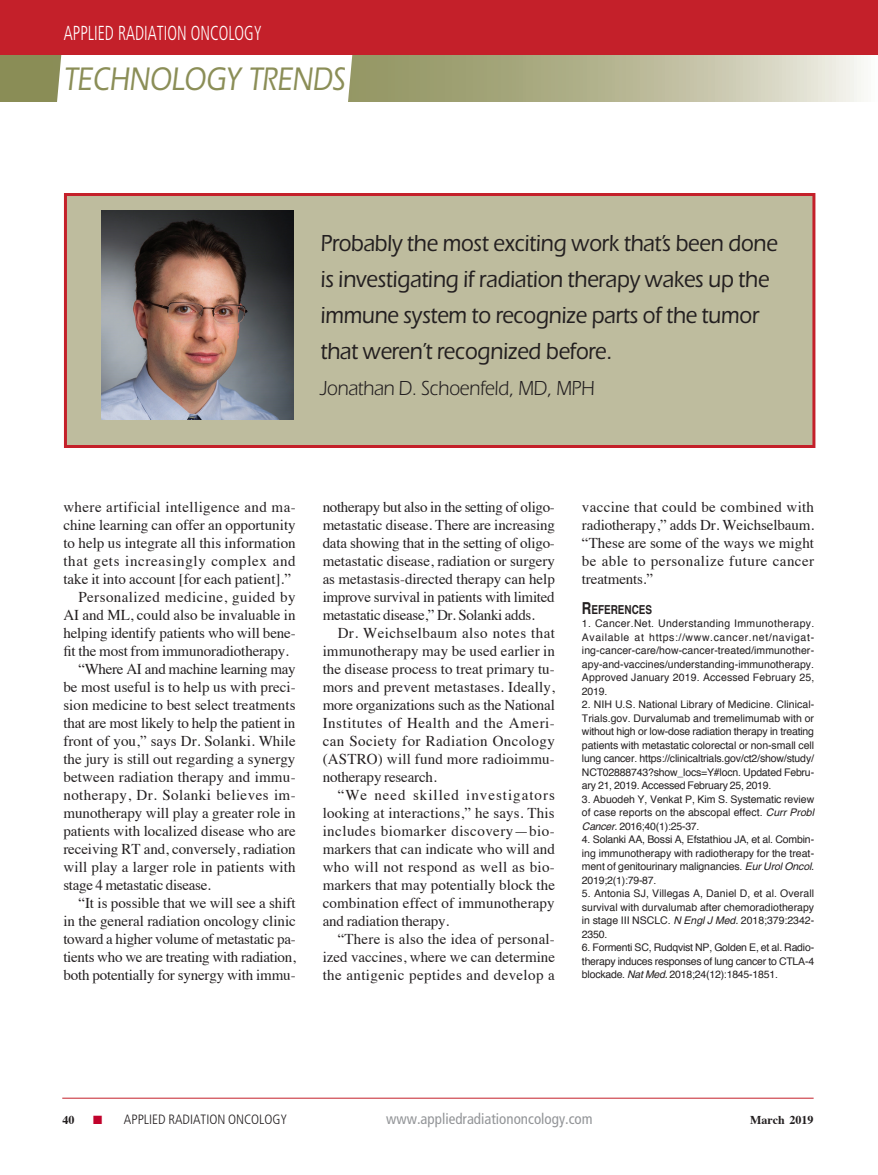
<style>
.page{position:relative;width:878px;height:1175px;background:#fff}
.page>*{position:absolute;margin:0;border:0;box-sizing:border-box;transform-origin:0 0}
.t1{font:500 33.75px "Itc Eras";color:#8b8e57;scale:.8 1}
.pull_quote_author{font:500 24px/36px "Itc Eras";letter-spacing:-.01em;color:#231f20;scale:.9 1}
.pull_quote_author-2{font:21px "Itc Eras";letter-spacing:-.01em;color:#231f20;scale:.9 1}
.t2{font:300 condensed 20.25px "Frutiger";color:#fff;scale:.8 1}
.Article_body_copy{font:15px/18px "Times";color:#231f20;text-align:justify}
.t3{font:condensed 15px "Frutiger";color:#939598}
.t4{font:300 condensed 13.5px "Frutiger";color:#231f20}
.Article_References_S{font:700 12.3px "Helvetica";color:#231f20;scale:.8 1}
.t5{font:700 12px "Times";color:#231f20}
.Article_References{font:10.5px/13.5px "Helvetica";letter-spacing:-.01em;color:#231f20;text-align:justify}
.s1{font-size:16.5px}
.s2{font-style:italic}
.s3{color:#c1022c}
</style>
<div class="page">
<svg style="left:0;top:55px;width:864px;height:46px;background:#b4b592"></svg>
<svg style="left:56px;top:55px;width:297px;height:47px"></svg>
<div style="left:0;top:0;width:877px;height:55px;background:#c4202a"></div>
<hr style="left:877px;top:0;width:1px;height:55px;background:#c4202a">
<hr style="left:62px;top:1097px;width:751px;height:1px;background:#c4202a">
<div style="left:64px;top:193px;width:751px;height:255px;background:#bebc9e;border:3px solid #c4202a"></div>
<img style="left:101px;top:211px;width:192px;height:208px">
<h3 class="t2" style="left:64px;top:22px;width:249px">APPLIED RADIATION ONCOLOGY</h3>
<h1 class="t1" style="left:63px;top:60px;width:357px">TECHNOLOGY TRENDS</h1>
<p class="pull_quote_author" style="left:320px;top:226px;width:509px">Probably the most exciting work that’s been done is investigating if radiation therapy wakes up the immune system to recognize parts of the tumor that weren’t recognized before.</p>
<p class="pull_quote_author-2" style="left:320px;top:377px;width:306px">Jonathan D. Schoenfeld, MD, MPH</p>
<p class="Article_body_copy" style="left:63px;top:496px;width:234px">where artificial intelligence and ma&shy;chine learning can offer an opportunity to help us integrate all this information that gets increasingly complex and take it into account [for each patient].”</p>
<p class="Article_body_copy" style="left:63px;top:586px;width:234px;text-indent:15px">Personalized medicine, guided by AI and ML, could also be invaluable in helping identify patients who will bene&shy;fit the most from immunoradiotherapy.</p>
<p class="Article_body_copy" style="left:63px;top:658px;width:234px;text-indent:15px">“Where AI and machine learning may be most useful is to help us with preci&shy;sion medicine to best select treatments that are most likely to help the patient in front of you,” says Dr. Solanki. While the jury is still out regarding a synergy between radiation therapy and immu&shy;notherapy, Dr. Solanki believes im&shy;munotherapy will play a greater role in patients with localized disease who are receiving RT and, conversely, radiation will play a larger role in patients with stage 4 metastatic disease.</p>
<p class="Article_body_copy" style="left:63px;top:892px;width:234px;text-indent:15px">“It is possible that we will see a shift in the general radiation oncology clinic toward a higher volume of metastatic pa&shy;tients who we are treating with radiation, both potentially for synergy with immu-</p>
<p class="Article_body_copy" style="left:323px;top:496px;width:234px">notherapy but also in the setting of oligo&shy;metastatic disease. There are increasing data showing that in the setting of oligo&shy;metastatic disease, radiation or surgery as metastasis-directed therapy can help improve survival in patients with limited metastatic disease,” Dr. Solanki adds.</p>
<p class="Article_body_copy" style="left:323px;top:622px;width:234px;text-indent:15px">Dr. Weichselbaum also notes that immunotherapy may be used earlier in the disease process to treat primary tu&shy;mors and prevent metastases. Ideally, more organizations such as the National Institutes of Health and the Ameri&shy;can Society for Radiation Oncology (ASTRO) will fund more radioimmu&shy;notherapy research.</p>
<p class="Article_body_copy" style="left:323px;top:784px;width:234px;text-indent:15px">“We need skilled investigators looking at interactions,” he says. This includes biomarker discovery—bio&shy;markers that can indicate who will and who will not respond as well as bio&shy;markers that may potentially block the combination effect of immunotherapy and radiation therapy.</p>
<p class="Article_body_copy" style="left:323px;top:928px;width:234px;text-indent:15px">“There is also the idea of personal&shy;ized vaccines, where we can determine the antigenic peptides and develop a</p>
<p class="Article_body_copy" style="left:582px;top:496px;width:234px">vaccine that could be combined with radiotherapy,” adds Dr. Weichselbaum. “These are some of the ways we might be able to personalize future cancer treatments.”</p>
<p class="Article_References_S" style="left:582px;top:599px;width:89px"><span class="s1">R</span>EFERENCES</p>
<p class="Article_References" style="left:582px;top:617px;width:234px">1. Cancer.Net. Understanding Immunotherapy.<br>Available at https://www.cancer.net/navigat&shy;ing-cancer-care/how-cancer-treated/immunother&shy;apy-and-vaccines/understanding-immunotherapy.<br>Approved January 2019. Accessed February 25, 2019.</p>
<p class="Article_References" style="left:582px;top:698px;width:234px">2. NIH U.S. National Library of Medicine. Clinical-Trials.gov. Durvalumab and tremelimumab with or without high or low-dose radiation therapy in treating patients with metastatic colorectal or non-small cell lung cancer. https://clinicaltrials.gov/ct2/show/study/ NCT02888743?show_locs=Y#locn. Updated Febru&shy;ary 21, 2019. Accessed February 25, 2019.</p>
<p class="Article_References" style="left:582px;top:792px;width:234px">3. Abuodeh Y, Venkat P, Kim S. Systematic review of case reports on the abscopal effect. <span class="s2">Curr Probl Cancer.</span> 2016;40(1):25-37.</p>
<p class="Article_References" style="left:582px;top:833px;width:234px">4. Solanki AA, Bossi A, Efstathiou JA, et al. Combin&shy;ing immunotherapy with radiotherapy for the treat&shy;ment of genitourinary malignancies. <span class="s2">Eur Urol Oncol.<br></span>2019;2(1):79-87.</p>
<p class="Article_References" style="left:582px;top:887px;width:234px">5. Antonia SJ, Villegas A, Daniel D, et al. Overall survival with durvalumab after chemoradiotherapy in stage III NSCLC. <span class="s2">N Engl J Med.</span> 2018;379:2342- 2350.</p>
<p class="Article_References" style="left:582px;top:941px;width:234px">6. Formenti SC, Rudqvist NP, Golden E, et al. Radio&shy;therapy induces responses of lung cancer to CTLA-4 blockade. <span class="s2">Nat Med.</span> 2018;24(12):1845-1851.</p>
<p class="t5" style="left:62px;top:1108px;width:13px">40</p>
<p class="t4" style="left:93px;top:1111px;width:195px"><span class="s3">■</span> APPLIED RADIATION ONCOLOGY</p>
<p class="t3" style="left:386px;top:1110px;width:208px">www.appliedradiationoncology.com</p>
<p class="t5" style="left:750px;top:1108px;width:65px">March 2019</p>
</div>
